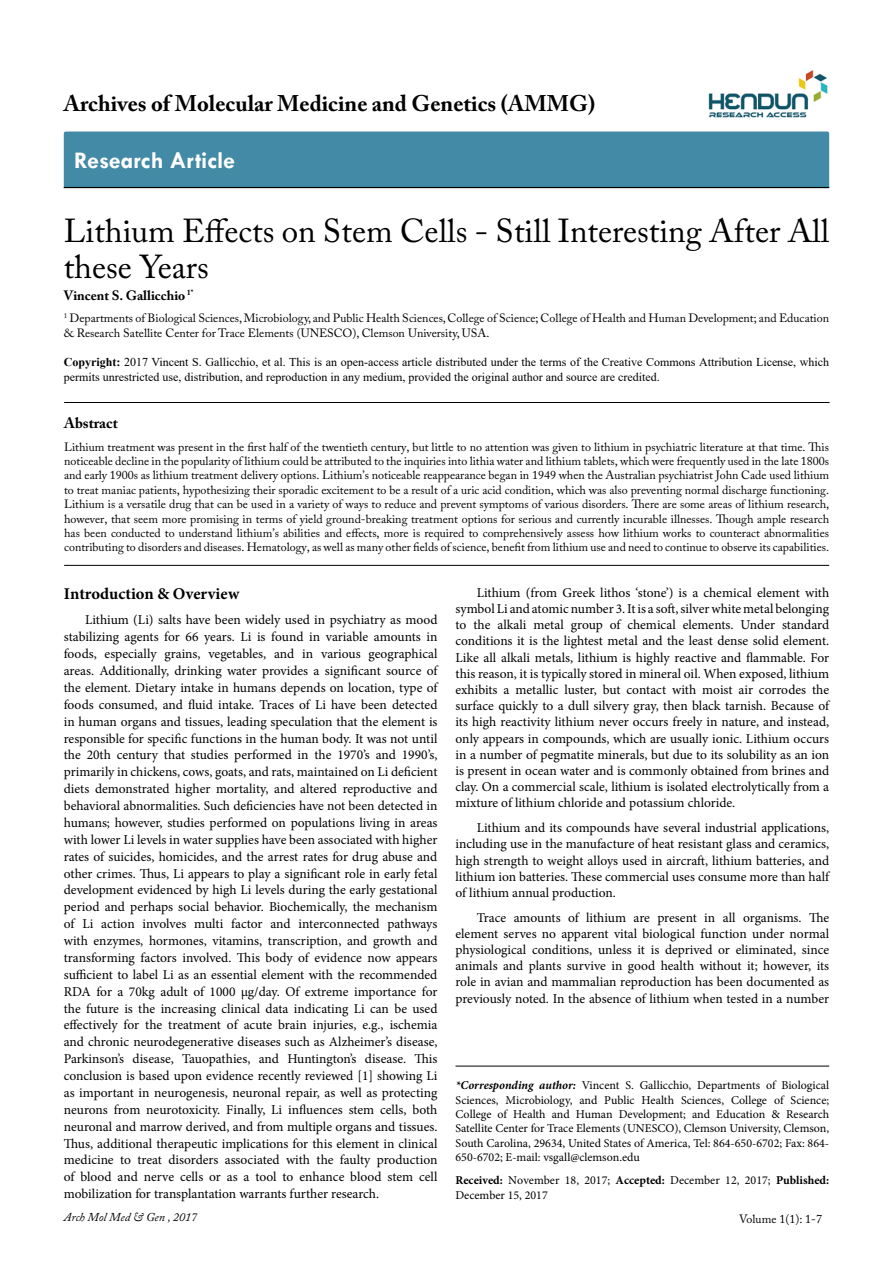
<style>
.page{position:relative;width:893px;height:1263px;background:#fff}
.page>*{position:absolute;margin:0;border:0;box-sizing:border-box;transform-origin:0 0}
.t1{font:33px/36.3px "Adobe Caslon Pro";color:#000}
.t2{font:700 24px "Tw Cen";color:#fff}
.t3{font:700 22.5px "Adobe Caslon Pro";color:#000}
.t4{font:700 16.5px "Minion Pro";color:#000}
.t5{font:700 15px "Adobe Caslon Pro";color:#000}
.t6{font:13.5px/16.8px "Minion Pro";color:#000;text-align:justify}
.t7{font:700 13.5px "Adobe Caslon Pro";color:#000}
.t8{font:12px/14.4px "Adobe Caslon Pro";color:#000}
.t9{font:12px/14.4px "Minion Pro";color:#000;text-align:justify}
.t10{font:12px/14.4px "Times New Roman";color:#000}
.t11{font:italic 12px "Adobe Caslon Pro";color:#000}
.s1{font-weight:700}
.s2{font-weight:700;font-style:italic}
</style>
<div class="page">
<div style="left:64px;top:132px;width:765px;height:55px;background:#428aa6"></div>
<hr style="left:64px;top:187px;width:765px;height:1px;background:#000">
<img style="left:708px;top:70px;width:120px;height:48px">
<hr style="left:64px;top:402px;width:765px;height:1px;background:#000">
<hr style="left:64px;top:565px;width:765px;height:1px;background:#000">
<hr style="left:455px;top:1066px;width:374px;height:1px;background:#000">
<h3 class="t3" style="left:64px;top:90px;width:533px">Archives of Molecular Medicine and Genetics (AMMG)</h3>
<h2 class="t2" style="left:74px;top:146px;width:162px">Research Article</h2>
<h1 class="t1" style="left:64px;top:212px;width:767px">Lithium Effects on Stem Cells - Still Interesting After All these Years</h1>
<p class="t7" style="left:64px;top:287px;width:131px">Vincent S. Gallicchio <sup>1*</sup></p>
<p class="t8" style="left:64px;top:311px;width:767px"><sup>1</sup> Departments of Biological Sciences, Microbiology, and Public Health Sciences, College of Science; College of Health and Human Development; and Education &amp; Research Satellite Center for Trace Elements (UNESCO), Clemson University, USA.</p>
<p class="t10" style="left:64px;top:355px;width:767px"><span class="s1">Copyright:</span> 2017 Vincent S. Gallicchio, et al. This is an open-access article distributed under the terms of the Creative Commons Attribution License, which permits unrestricted use, distribution, and reproduction in any medium, provided the original author and source are credited.</p>
<p class="t5" style="left:64px;top:414px;width:55px">Abstract</p>
<p class="t8" style="left:64px;top:439px;width:767px;text-align:justify">Lithium treatment was present in the first half of the twentieth century, but little to no attention was given to lithium in psychiatric literature at that time. This noticeable decline in the popularity of lithium could be attributed to the inquiries into lithia water and lithium tablets, which were frequently used in the late 1800s and early 1900s as lithium treatment delivery options. Lithium’s noticeable reappearance began in 1949 when the Australian psychiatrist John Cade used lithium to treat maniac patients, hypothesizing their sporadic excitement to be a result of a uric acid condition, which was also preventing normal discharge functioning.<br>Lithium is a versatile drug that can be used in a variety of ways to reduce and prevent symptoms of various disorders. There are some areas of lithium research, however, that seem more promising in terms of yield ground-breaking treatment options for serious and currently incurable illnesses. Though ample research has been conducted to understand lithium’s abilities and effects, more is required to comprehensively assess how lithium works to counteract abnormalities contributing to disorders and diseases. Hematology, as well as many other fields of science, benefit from lithium use and need to continue to observe its capabilities.</p>
<p class="t4" style="left:64px;top:582px;width:177px">Introduction &amp; Overview</p>
<p class="t6" style="left:64px;top:612px;width:375px;text-indent:21px">Lithium (Li) salts have been widely used in psychiatry as mood stabilizing agents for 66 years. Li is found in variable amounts in foods, especially grains, vegetables, and in various geographical areas. Additionally, drinking water provides a significant source of the element. Dietary intake in humans depends on location, type of foods consumed, and fluid intake. Traces of Li have been detected in human organs and tissues, leading speculation that the element is responsible for specific functions in the human body. It was not until the 20th century that studies performed in the 1970’s and 1990’s, primarily in chickens, cows, goats, and rats, maintained on Li deficient diets demonstrated higher mortality, and altered reproductive and behavioral abnormalities. Such deficiencies have not been detected in humans; however, studies performed on populations living in areas with lower Li levels in water supplies have been associated with higher rates of suicides, homicides, and the arrest rates for drug abuse and other crimes. Thus, Li appears to play a significant role in early fetal development evidenced by high Li levels during the early gestational period and perhaps social behavior. Biochemically, the mechanism of Li action involves multi factor and interconnected pathways with enzymes, hormones, vitamins, transcription, and growth and transforming factors involved. This body of evidence now appears sufficient to label Li as an essential element with the recommended RDA for a 70kg adult of 1000 µg/day. Of extreme importance for the future is the increasing clinical data indicating Li can be used effectively for the treatment of acute brain injuries, e.g., ischemia and chronic neurodegenerative diseases such as Alzheimer’s disease, Parkinson’s disease, Tauopathies, and Huntington’s disease. This conclusion is based upon evidence recently reviewed [1] showing Li as important in neurogenesis, neuronal repair, as well as protecting neurons from neurotoxicity. Finally, Li influences stem cells, both neuronal and marrow derived, and from multiple organs and tissues.<br>Thus, additional therapeutic implications for this element in clinical medicine to treat disorders associated with the faulty production of blood and nerve cells or as a tool to enhance blood stem cell mobilization for transplantation warrants further research.</p>
<p class="t6" style="left:455px;top:584px;width:375px;line-height:16.2px;text-indent:21px">Lithium (from Greek lithos ‘stone’) is a chemical element with symbol Li and atomic number 3. It is a soft, silver white metal belonging to the alkali metal group of chemical elements. Under standard conditions it is the lightest metal and the least dense solid element.<br>Like all alkali metals, lithium is highly reactive and flammable. For this reason, it is typically stored in mineral oil. When exposed, lithium exhibits a metallic luster, but contact with moist air corrodes the surface quickly to a dull silvery gray, then black tarnish. Because of its high reactivity lithium never occurs freely in nature, and instead, only appears in compounds, which are usually ionic. Lithium occurs in a number of pegmatite minerals, but due to its solubility as an ion is present in ocean water and is commonly obtained from brines and clay. On a commercial scale, lithium is isolated electrolytically from a mixture of lithium chloride and potassium chloride.</p>
<p class="t6" style="left:455px;top:820px;width:375px;line-height:16.2px;text-indent:21px">Lithium and its compounds have several industrial applications, including use in the manufacture of heat resistant glass and ceramics, high strength to weight alloys used in aircraft, lithium batteries, and lithium ion batteries. These commercial uses consume more than half of lithium annual production.</p>
<p class="t6" style="left:455px;top:909px;width:375px;line-height:16.2px;text-indent:21px">Trace amounts of lithium are present in all organisms. The element serves no apparent vital biological function under normal physiological conditions, unless it is deprived or eliminated, since animals and plants survive in good health without it; however, its role in avian and mammalian reproduction has been documented as previously noted. In the absence of lithium when tested in a number</p>
<p class="t9" style="left:455px;top:1078px;width:375px"><span class="s2">*Corresponding author:</span> Vincent S. Gallicchio, Departments of Biological Sciences, Microbiology, and Public Health Sciences, College of Science; College of Health and Human Development; and Education &amp; Research Satellite Center for Trace Elements (UNESCO), Clemson University, Clemson, South Carolina, 29634, United States of America, Tel: 864-650-6702; Fax: 864- 650-6702; E-mail: vsgall@clemson.edu</p>
<p class="t9" style="left:455px;top:1173px;width:375px"><span class="s1">Received:</span> November 18, 2017; <span class="s1">Accepted:</span> December 12, 2017; <span class="s1">Published:<br></span>December 15, 2017</p>
<p class="t11" style="left:64px;top:1210px;width:135px">Arch Mol Med &amp; Gen , 2017</p>
<p class="t8" style="left:739px;top:1211px;width:84px">Volume 1(1): 1-7</p>
</div>
